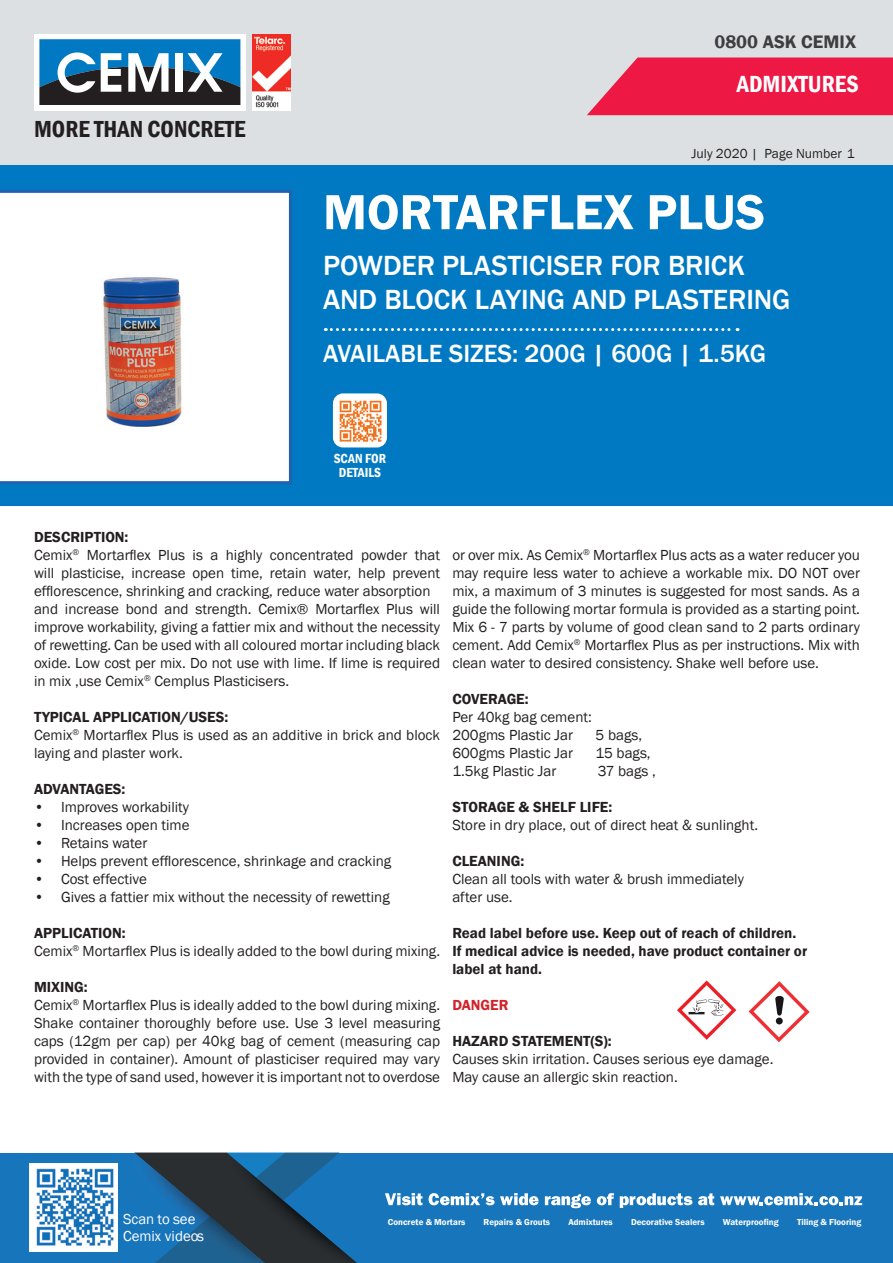
<style>
.page{position:relative;width:893px;height:1263px;background:#fff}
.page>*{position:absolute;margin:0;border:0;box-sizing:border-box;transform-origin:0 0}
.t1{font:600 51px "Franklin Gothic";color:#fff}
.t2{font:500 28.5px/34.2px "Franklin Gothic";color:#fff}
.t3{font:500 25.5px "Franklin Gothic";color:#fff}
.t4{font:600 condensed 24px "Franklin Gothic";color:#fff}
.t5{font:600 condensed 23.85px "Franklin Gothic";color:#231f20}
.t6{font:600 18.6px "Franklin Gothic";color:#3e3e3f}
.t7{font:15px/18px "Franklin Gothic";color:#231f20}
.t8{font:600 15px/18px "Franklin Gothic";color:#231f20}
.t9{font:600 15px "Franklin Gothic";color:#d1232a}
.t10{font:14.85px "Franklin Gothic";color:#fff}
.t11{font:13.5px "Franklin Gothic";color:#231f20}
.t12{font:600 condensed 13.5px/13.5px "Franklin Gothic";color:#fff;text-align:center}
.t13{font:600 8.85px "Franklin Gothic";color:#fff}
.s1{font-weight:600}
</style>
<div class="page">
<div style="left:0;top:0;width:893px;height:166px;background:#dde0e2"></div>
<div style="left:34px;top:34px;width:212px;height:76px;background:#fff"></div>
<svg style="left:40px;top:39px;width:200px;height:66px"></svg>
<img style="left:253px;top:34px;width:37px;height:76px">
<div style="left:0;top:166px;width:893px;height:340px;background:#0079c2"></div>
<svg style="left:0;top:190px;width:292px;height:294px;background:#c1d3e8"></svg>
<img style="left:7px;top:193px;width:267px;height:287px">
<svg style="left:325px;top:328px;width:413px;height:3px"></svg>
<div style="left:334px;top:395px;width:51px;height:51px;background:#fff;border-radius:9px"></div>
<div style="left:333px;top:393px;width:54px;height:54px;border:3px solid #fff;border-radius:9px"></div>
<img style="left:339px;top:400px;width:43px;height:43px">
<svg style="left:587px;top:58px;width:306px;height:57px;background:#eb2851"></svg>
<div style="left:0;top:1152px;width:893px;height:111px;background:#1775bc"></div>
<img style="left:133px;top:1152px;width:93px;height:109px">
<img style="left:197px;top:1206px;width:29px;height:10px">
<img style="left:195px;top:1216px;width:31px;height:47px">
<img style="left:226px;top:1152px;width:151px;height:111px">
<div style="left:29px;top:1163px;width:89px;height:88px;background:#fff"></div>
<img style="left:36px;top:1168px;width:78px;height:78px">
<svg style="left:385px;top:1193px;width:37px;height:12px"></svg>
<svg style="left:429px;top:1193px;width:110px;height:12px"></svg>
<svg style="left:545px;top:1194px;width:46px;height:14px"></svg>
<svg style="left:597px;top:1193px;width:17px;height:12px"></svg>
<svg style="left:620px;top:1193px;width:72px;height:15px"></svg>
<svg style="left:698px;top:1193px;width:16px;height:12px"></svg>
<svg style="left:720px;top:1193px;width:142px;height:12px"></svg>
<svg style="left:749px;top:981px;width:61px;height:61px"></svg>
<svg style="left:677px;top:980px;width:60px;height:60px"></svg>
<h3 class="t5" style="left:34px;top:113px;width:213px">MORE THAN CONCRETE</h3>
<p class="t6" style="left:714px;top:30px;width:143px">0800 ASK CEMIX</p>
<h3 class="t4" style="left:737px;top:68px;width:123px">ADMIXTURES</h3>
<p class="t11" style="left:691px;top:145px;width:165px">July 2020 | Page Number 1</p>
<h1 class="t1" style="left:323px;top:181px;width:444px">MORTARFLEX PLUS</h1>
<h2 class="t2" style="left:323px;top:249px;width:469px">POWDER PLASTICISER FOR BRICK<br>AND BLOCK LAYING AND PLASTERING</h2>
<h3 class="t3" style="left:323px;top:338px;width:445px">AVAILABLE SIZES: 200G | 600G | 1.5KG</h3>
<p class="t12" style="left:334px;top:452px;width:54px">SCAN FOR<br>DETAILS</p>
<p class="t7" style="left:34px;top:528px;width:408px"><span class="s1">DESCRIPTION:<br></span>Cemix<sup>®</sup> Mortarflex Plus is a highly concentrated powder that will plasticise, increase open time, retain water, help prevent efflorescence, shrinking and cracking, reduce water absorption and increase bond and strength. Cemix® Mortarflex Plus will improve workability, giving a fattier mix and without the necessity of rewetting. Can be used with all coloured mortar including black oxide. Low cost per mix. Do not use with lime. If lime is required in mix ,use Cemix<sup>®</sup> Cemplus Plasticisers.</p>
<p class="t7" style="left:34px;top:708px;width:408px"><span class="s1">TYPICAL APPLICATION/USES:<br></span>Cemix<sup>®</sup> Mortarflex Plus is used as an additive in brick and block laying and plaster work.</p>
<p class="t8" style="left:34px;top:780px;width:93px">ADVANTAGES:</p>
<p class="t7" style="left:34px;top:798px;width:157px">• Improves workability</p>
<p class="t7" style="left:34px;top:816px;width:157px">• Increases open time</p>
<p class="t7" style="left:34px;top:834px;width:115px">• Retains water</p>
<p class="t7" style="left:34px;top:852px;width:359px">• Helps prevent efflorescence, shrinkage and cracking</p>
<p class="t7" style="left:34px;top:870px;width:114px">• Cost effective</p>
<p class="t7" style="left:34px;top:888px;width:357px">• Gives a fattier mix without the necessity of rewetting</p>
<p class="t7" style="left:34px;top:924px;width:408px"><span class="s1">APPLICATION:<br></span>Cemix<sup>®</sup> Mortarflex Plus is ideally added to the bowl during mixing.</p>
<p class="t7" style="left:34px;top:978px;width:408px"><span class="s1">MIXING:<br></span>Cemix<sup>®</sup> Mortarflex Plus is ideally added to the bowl during mixing.<br>Shake container thoroughly before use. Use 3 level measuring caps (12gm per cap) per 40kg bag of cement (measuring cap provided in container). Amount of plasticiser required may vary with the type of sand used, however it is important not to overdose</p>
<p class="t7" style="left:452px;top:546px;width:409px;text-align:justify">or over mix. As Cemix<sup>®</sup> Mortarflex Plus acts as a water reducer you may require less water to achieve a workable mix. DO NOT over mix, a maximum of 3 minutes is suggested for most sands. As a guide the following mortar formula is provided as a starting point.<br>Mix 6 - 7 parts by volume of good clean sand to 2 parts ordinary cement. Add Cemix<sup>®</sup> Mortarflex Plus as per instructions. Mix with clean water to desired consistency. Shake well before use.</p>
<p class="t8" style="left:452px;top:690px;width:78px">COVERAGE:</p>
<p class="t7" style="left:452px;top:708px;width:141px">Per 40kg bag cement:<br>200gms Plastic Jar</p>
<p class="t7" style="left:595px;top:726px;width:48px">5 bags,</p>
<p class="t7" style="left:452px;top:744px;width:122px">600gms Plastic Jar</p>
<p class="t7" style="left:595px;top:744px;width:57px">15 bags,</p>
<p class="t7" style="left:452px;top:762px;width:106px">1.5kg Plastic Jar</p>
<p class="t7" style="left:598px;top:762px;width:60px">37 bags ,</p>
<p class="t8" style="left:452px;top:798px;width:162px">STORAGE &amp; SHELF LIFE:</p>
<p class="t7" style="left:452px;top:816px;width:307px">Store in dry place, out of direct heat &amp; sunlinght.</p>
<p class="t8" style="left:452px;top:852px;width:73px">CLEANING:</p>
<p class="t7" style="left:452px;top:870px;width:293px">Clean all tools with water &amp; brush immediately after use.</p>
<p class="t8" style="left:452px;top:924px;width:356px">Read label before use. Keep out of reach of children.<br>If medical advice is needed, have product container or label at hand.</p>
<p class="t9" style="left:452px;top:996px;width:58px">DANGER</p>
<p class="t8" style="left:452px;top:1032px;width:161px">HAZARD STATEMENT(S):</p>
<p class="t7" style="left:452px;top:1050px;width:323px">Causes skin irritation. Causes serious eye damage.<br>May cause an allergic skin reaction.</p>
<p class="t10" style="left:123px;top:1209px;width:74px">Scan to see</p>
<p class="t13" style="left:388px;top:1217px;width:79px">Concrete &amp; Mortars</p>
<p class="t13" style="left:484px;top:1217px;width:68px">Repairs &amp; Grouts</p>
<p class="t13" style="left:568px;top:1217px;width:46px">Admixtures</p>
<p class="t13" style="left:631px;top:1217px;width:75px">Decorative Sealers</p>
<p class="t13" style="left:723px;top:1217px;width:57px">Waterproofing</p>
<p class="t13" style="left:797px;top:1217px;width:66px">Tiling &amp; Flooring</p>
<p class="t10" style="left:123px;top:1227px;width:83px">Cemix videos</p>
</div>
